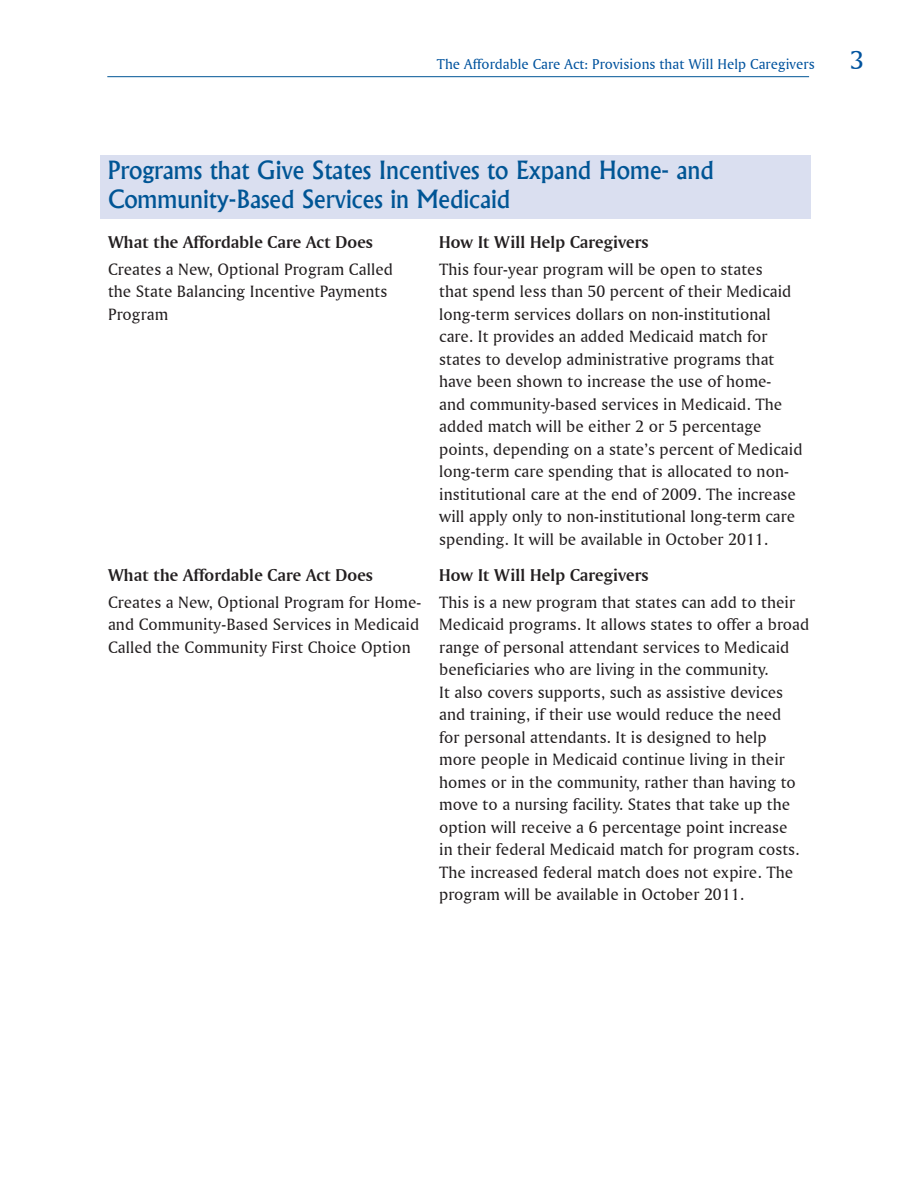
<style>
.page{position:relative;width:918px;height:1188px;background:#fff}
.page>*{position:absolute;margin:0;border:0;box-sizing:border-box;transform-origin:0 0}
.t1{font:27px "Amerigo BT Roman A";color:#01539e}
.Header_1{font:500 24px/28.8px "Albertus";color:#005595}
.Body_text_header{font:18px "Amerigo BT Bold A";letter-spacing:.005em;color:#231f20}
.Body_text{font:17.25px/22.5px "Amerigo BT Roman A";letter-spacing:.005em;color:#231f20}
.t2{font:15px "Amerigo BT Roman A";letter-spacing:.005em;color:#01539e}
</style>
<div class="page">
<hr style="left:107px;top:76px;width:702px;height:1px;background:#005595">
<div style="left:100px;top:156px;width:711px;height:63px;background:#dadff0"></div>
<p class="t2" style="left:437px;top:54px;width:379px">The Affordable Care Act: Provisions that Will Help Caregivers</p>
<p class="t1" style="left:850px;top:43px;width:15px">3</p>
<p class="Header_1" style="left:108px;top:156px;width:607px">Programs that Give States Incentives to Expand Home- and<br>Community-Based Services in Medicaid</p>
<p class="Body_text_header" style="left:108px;top:231px;width:267px">What the Affordable Care Act Does</p>
<p class="Body_text" style="left:108px;top:257px;width:287px">Creates a New, Optional Program Called the State Balancing Incentive Payments<br>Program</p>
<p class="Body_text_header" style="left:439px;top:231px;width:211px">How It Will Help Caregivers</p>
<p class="Body_text" style="left:439px;top:257px;width:365px">This four-year program will be open to states<br>that spend less than 50 percent of their Medicaid long-term services dollars on non-institutional care. It provides an added Medicaid match for states to develop administrative programs that have been shown to increase the use of home-<br>and community-based services in Medicaid. The added match will be either 2 or 5 percentage points, depending on a state’s percent of Medicaid long-term care spending that is allocated to non&shy;institutional care at the end of 2009. The increase will apply only to non-institutional long-term care spending. It will be available in October 2011.</p>
<p class="Body_text_header" style="left:439px;top:564px;width:211px">How It Will Help Caregivers</p>
<p class="Body_text" style="left:439px;top:590px;width:372px">This is a new program that states can add to their Medicaid programs. It allows states to offer a broad range of personal attendant services to Medicaid beneficiaries who are living in the community.<br>It also covers supports, such as assistive devices and training, if their use would reduce the need<br>for personal attendants. It is designed to help<br>more people in Medicaid continue living in their homes or in the community, rather than having to move to a nursing facility. States that take up the option will receive a 6 percentage point increase<br>in their federal Medicaid match for program costs.<br>The increased federal match does not expire. The program will be available in October 2011.</p>
<p class="Body_text_header" style="left:108px;top:564px;width:267px">What the Affordable Care Act Does</p>
<p class="Body_text" style="left:108px;top:590px;width:315px">Creates a New, Optional Program for Home&shy;and Community-Based Services in Medicaid<br>Called the Community First Choice Option</p>
</div>
